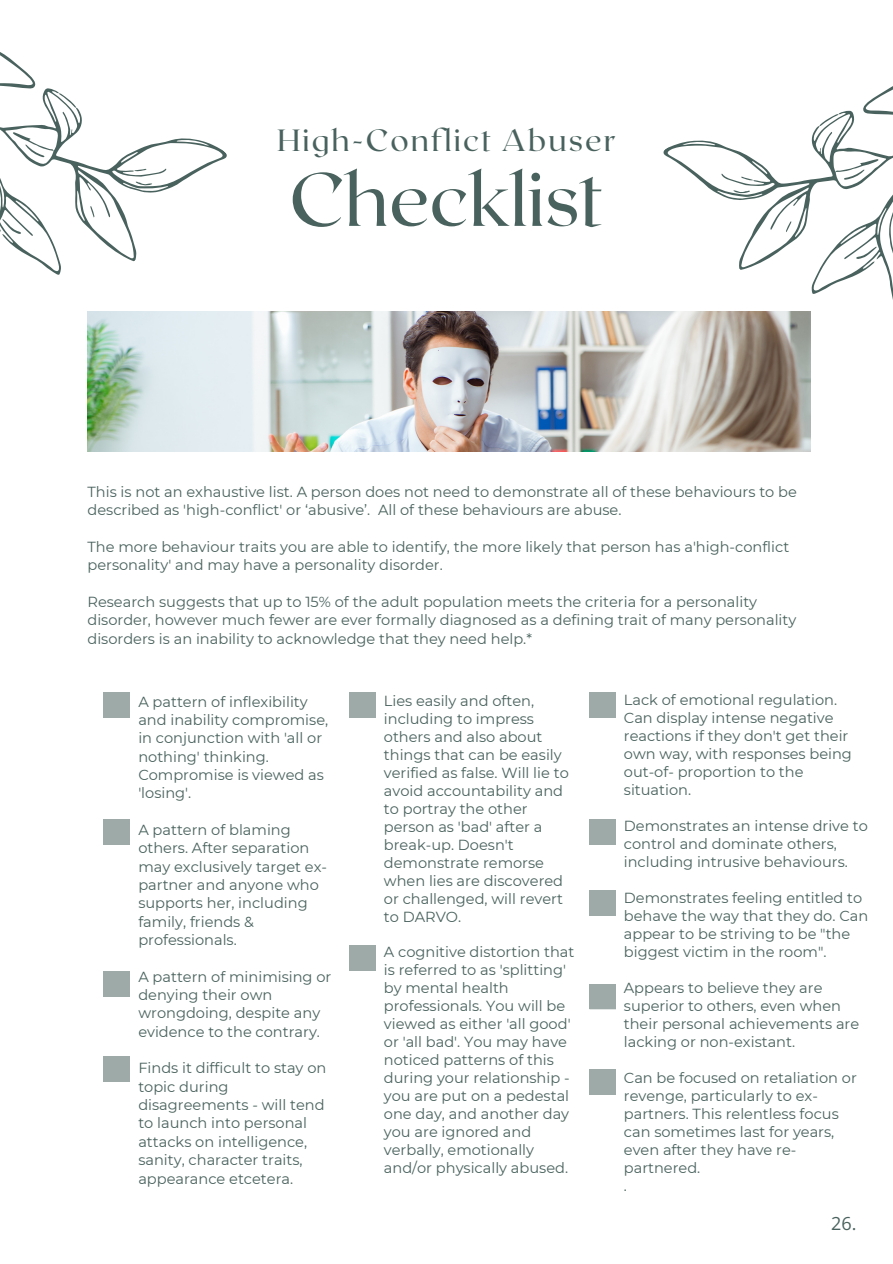
<style>
.page{position:relative;width:893px;height:1264px;background:#fff}
.page>*{position:absolute;margin:0;border:0;box-sizing:border-box;transform-origin:0 0}
.t1{font:75px "Roxborough CF";color:#49625d}
.t2{font:30.6px "Roxborough CF";letter-spacing:.07em;color:#49625d}
.t3{font:18px "Open Sans";color:#49625d}
.t4{font:14.55px/18px "Montserrat";color:#49625d}
</style>
<div class="page">
<img style="left:87px;top:312px;width:723px;height:139px">
<svg style="left:103px;top:692px;width:27px;height:25px"></svg>
<svg style="left:589px;top:692px;width:27px;height:25px"></svg>
<svg style="left:349px;top:692px;width:27px;height:25px"></svg>
<svg style="left:103px;top:819px;width:27px;height:26px"></svg>
<svg style="left:663px;top:140px;width:115px;height:130px"></svg>
<svg style="left:733px;top:172px;width:20px;height:27px"></svg>
<svg style="left:778px;top:86px;width:114px;height:260px"></svg>
<svg style="left:99px;top:138px;width:128px;height:124px"></svg>
<svg style="left:134px;top:164px;width:18px;height:27px"></svg>
<svg style="left:0;top:52px;width:99px;height:269px"></svg>
<svg style="left:103px;top:971px;width:27px;height:25px"></svg>
<svg style="left:103px;top:1056px;width:27px;height:25px"></svg>
<svg style="left:349px;top:945px;width:27px;height:25px"></svg>
<svg style="left:589px;top:819px;width:27px;height:26px"></svg>
<svg style="left:589px;top:890px;width:27px;height:25px"></svg>
<svg style="left:589px;top:984px;width:27px;height:25px"></svg>
<svg style="left:589px;top:1069px;width:27px;height:25px"></svg>
<p class="t2" style="left:277px;top:120px;width:340px">High-Conflict Abuser</p>
<p class="t1" style="left:289px;top:151px;width:315px">Checklist</p>
<p class="t4" style="left:87px;top:482px;width:710px">This is not an exhaustive list. A person does not need to demonstrate all of these behaviours to be described as 'high-conflict' or ‘abusive’. All of these behaviours are abuse.</p>
<p class="t4" style="left:87px;top:537px;width:703px">The more behaviour traits you are able to identify, the more likely that person has a'high-conflict personality' and may have a personality disorder.</p>
<p class="t4" style="left:87px;top:592px;width:710px">Research suggests that up to 15% of the adult population meets the criteria for a personality disorder, however much fewer are ever formally diagnosed as a defining trait of many personality disorders is an inability to acknowledge that they need help.*</p>
<p class="t4" style="left:138px;top:692px;width:191px">A pattern of inflexibility and inability compromise, in conjunction with 'all or nothing' thinking.<br>Compromise is viewed as 'losing'.</p>
<p class="t4" style="left:138px;top:820px;width:190px">A pattern of blaming others. After separation may exclusively target ex&shy;partner and anyone who supports her, including family, friends &amp; professionals.</p>
<p class="t4" style="left:138px;top:967px;width:194px">A pattern of minimising or denying their own wrongdoing, despite any evidence to the contrary.</p>
<p class="t4" style="left:138px;top:1059px;width:189px">Finds it difficult to stay on topic during disagreements - will tend to launch into personal attacks on intelligence, sanity, character traits, appearance etcetera.</p>
<p class="t4" style="left:384px;top:691px;width:186px">Lies easily and often, including to impress others and also about things that can be easily verified as false. Will lie to avoid accountability and to portray the other person as 'bad' after a break-up. Doesn't demonstrate remorse when lies are discovered or challenged, will revert to DARVO.</p>
<p class="t4" style="left:384px;top:943px;width:192px">A cognitive distortion that is referred to as 'splitting' by mental health professionals. You will be viewed as either 'all good' or 'all bad'. You may have noticed patterns of this during your relationship - you are put on a pedestal one day, and another day you are ignored and verbally, emotionally and/or physically abused.</p>
<p class="t4" style="left:623px;top:690px;width:229px">Lack of emotional regulation.<br>Can display intense negative reactions if they don't get their own way, with responses being out-of- proportion to the situation.</p>
<p class="t4" style="left:623px;top:816px;width:245px">Demonstrates an intense drive to control and dominate others, including intrusive behaviours.</p>
<p class="t4" style="left:623px;top:888px;width:246px">Demonstrates feeling entitled to behave the way that they do. Can appear to be striving to be "the biggest victim in the room".</p>
<p class="t4" style="left:623px;top:978px;width:237px">Appears to believe they are superior to others, even when their personal achievements are lacking or non-existant.</p>
<p class="t4" style="left:623px;top:1068px;width:234px">Can be focused on retaliation or revenge, particularly to ex&shy;partners. This relentless focus can sometimes last for years, even after they have re&shy;partnered.</p>
<p class="t4" style="left:623px;top:1176px;width:5px">.</p>
<p class="t3" style="left:831px;top:1210px;width:27px">26.</p>
</div>
